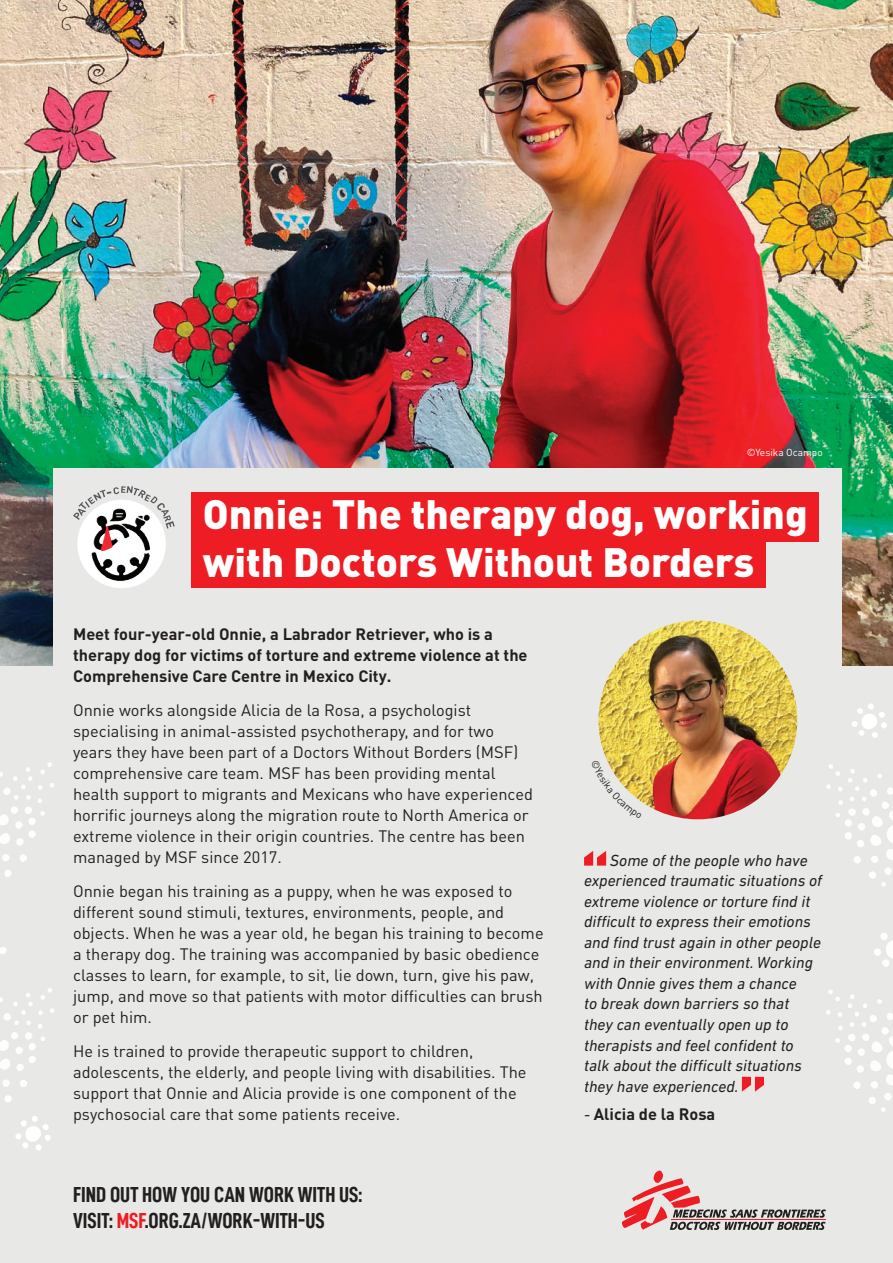
<style>
.page{position:relative;width:893px;height:1263px;background:#e8e9e7}
.page>*{position:absolute;margin:0;border:0;box-sizing:border-box;transform-origin:0 0}
.t1{font:900 40.5px/48.3px "DIN Pro";color:#fff}
.t2{font:21.75px/26.2px "D DIN Condensed Bold";color:#231f20}
.t3{font:16.35px/21px "DIN Pro";color:#231f20}
.t4{font:italic 16.35px/20.5px "DIN Next LT Pro";color:#231f20}
.t5{font:700 16.35px/21px "DIN Pro";color:#231f20}
.t6{font:10.2px "DIN Pro";color:#fff}
.s1{color:#ee1d23}
.s2{font-family:"DIN Next LT Pro";font-weight:400;font-style:italic}
</style>
<div class="page">
<img style="left:0;top:0;width:893px;height:666px">
<div style="left:54px;top:468px;width:788px;height:672px;background:#e8e9e7"></div>
<svg style="left:826px;top:764px;width:67px;height:123px"></svg>
<svg style="left:826px;top:990px;width:67px;height:122px"></svg>
<svg style="left:874px;top:933px;width:19px;height:34px"></svg>
<svg style="left:2px;top:854px;width:8px;height:7px"></svg>
<svg style="left:4px;top:870px;width:8px;height:7px"></svg>
<svg style="left:20px;top:854px;width:7px;height:8px"></svg>
<svg style="left:0;top:762px;width:54px;height:84px"></svg>
<svg style="left:2px;top:1080px;width:8px;height:7px"></svg>
<svg style="left:5px;top:1095px;width:7px;height:8px"></svg>
<svg style="left:20px;top:1080px;width:7px;height:7px"></svg>
<svg style="left:0;top:988px;width:54px;height:83px"></svg>
<svg style="left:0;top:947px;width:7px;height:7px"></svg>
<img style="left:598px;top:620px;width:199px;height:199px;border-radius:99px">
<div style="left:77px;top:500px;width:89px;height:88px;background:#fff;border-radius:50%"></div>
<img style="left:85px;top:529px;width:70px;height:52px">
<svg style="left:73px;top:486px;width:102px;height:43px"></svg>
<svg style="left:584px;top:851px;width:22px;height:15px"></svg>
<svg style="left:742px;top:1077px;width:22px;height:14px"></svg>
<div style="left:191px;top:492px;width:628px;height:50px;background:#ee1d23"></div>
<div style="left:191px;top:539px;width:575px;height:49px;background:#ee1d23"></div>
<svg style="left:622px;top:1170px;width:204px;height:60px"></svg>
<hr style="left:671px;top:1219px;width:154px;height:1px;background:#ee1d23">
<svg style="left:15px;top:1116px;width:36px;height:34px"></svg>
<svg style="left:852px;top:703px;width:35px;height:35px"></svg>
<svg style="left:607px;top:760px;width:35px;height:42px"></svg>
<p class="t6" style="left:747px;top:445px;width:78px">©Yesika Ocampo</p>
<h1 class="t1" style="left:203px;top:485px;width:607px">Onnie: The therapy dog, working with Doctors Without Borders</h1>
<p class="t5" style="left:73px;top:623px;width:456px">Meet four-year-old Onnie, a Labrador Retriever, who is a therapy dog for victims of torture and extreme violence at the<br>Comprehensive Care Centre in Mexico City.</p>
<p class="t3" style="left:73px;top:699px;width:461px">Onnie works alongside Alicia de la Rosa, a psychologist specialising in animal-assisted psychotherapy, and for two years they have been part of a Doctors Without Borders (MSF) comprehensive care team. MSF has been providing mental health support to migrants and Mexicans who have experienced horrific journeys along the migration route to North America or extreme violence in their origin countries. The centre has been managed by MSF since 2017.</p>
<p class="t3" style="left:73px;top:880px;width:472px">Onnie began his training as a puppy, when he was exposed to different sound stimuli, textures, environments, people, and objects. When he was a year old, he began his training to become a therapy dog. The training was accompanied by basic obedience classes to learn, for example, to sit, lie down, turn, give his paw, jump, and move so that patients with motor difficulties can brush or pet him.</p>
<p class="t3" style="left:73px;top:1040px;width:455px">He is trained to provide therapeutic support to children, adolescents, the elderly, and people living with disabilities. The support that Onnie and Alicia provide is one component of the psychosocial care that some patients receive.</p>
<h2 class="t2" style="left:73px;top:1180px;width:291px">FIND OUT HOW YOU CAN WORK WITH US:<br>VISIT: <span class="s1">MSF</span>.ORG.ZA/WORK-WITH-US</h2>
<p class="t4" style="left:584px;top:849px;width:240px;text-indent:26px">Some of the people who have experienced traumatic situations of extreme violence or torture find it difficult to express their emotions and find trust again in other people and in their environment. Working with Onnie gives them a chance<br>to break down barriers so that they can eventually open up to therapists and feel confident to talk about the difficult situations they have experienced.</p>
<p class="t5" style="left:584px;top:1103px;width:133px"><span class="s2">-</span> Alicia de la Rosa</p>
</div>
